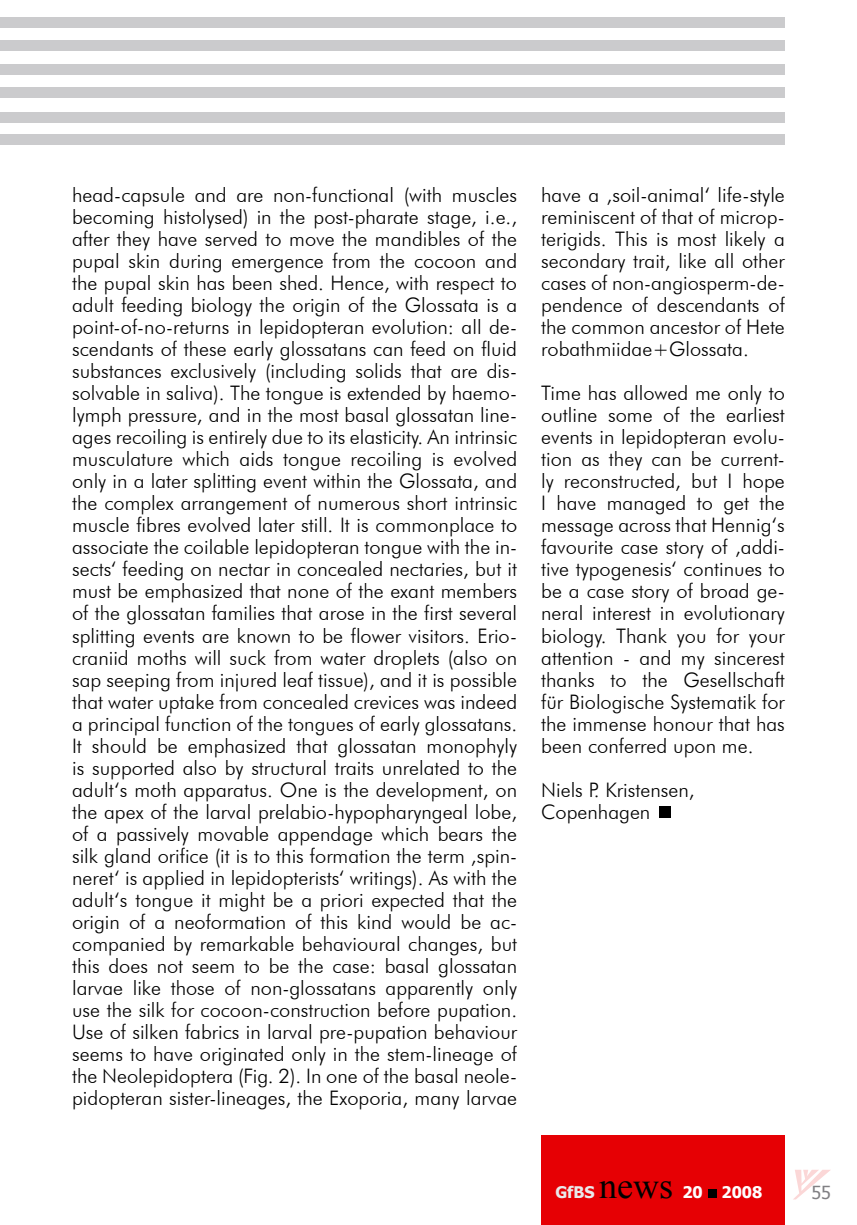
<style>
.page{position:relative;width:857px;height:1225px;background:#fff}
.page>*{position:absolute;margin:0;border:0;box-sizing:border-box;transform-origin:0 0}
.t1{font:36px "Times New Roman";color:#000}
.t2{font:300 20px/22px "Futura BT";color:#000;text-align:justify}
.t3{font:18px "Tahoma";color:#818084}
.t4{font:700 16px "Tahoma";color:#fefefe}
.t5{font:700 16px "Tahoma";color:#e9eaeb}
.s1{color:#fff}
</style>
<div class="page">
<div style="left:540px;top:1136px;width:244px;height:89px;background:#e60004"></div>
<div style="left:0;top:40px;width:784px;height:10px;background:#cbcbcd"></div>
<div style="left:0;top:87px;width:784px;height:11px;background:#cbcbcd"></div>
<div style="left:0;top:112px;width:784px;height:11px;background:#cbcbcd"></div>
<div style="left:0;top:134px;width:784px;height:11px;background:#cbcbcd"></div>
<div style="left:0;top:64px;width:784px;height:11px;background:#cbcbcd"></div>
<div style="left:0;top:17px;width:784px;height:11px;background:#cbcbcd"></div>
<div style="left:707px;top:1189px;width:9px;height:8px;background:#000"></div>
<svg style="left:794px;top:1170px;width:36px;height:29px"></svg>
<div style="left:659px;top:806px;width:11px;height:12px;background:#000"></div>
<p class="t2" style="left:72px;top:184px;width:446px">head-capsule and are non-functional (with muscles becoming histolysed) in the post-pharate stage, i.e., after they have served to move the mandibles of the pupal skin during emergence from the cocoon and the pupal skin has been shed. Hence, with respect to adult feeding biology the origin of the Glossata is a point-of-no-returns in lepidopteran evolution: all de&shy;scendants of these early glossatans can feed on fluid substances exclusively (including solids that are dis&shy;solvable in saliva). The tongue is extended by haemo&shy;lymph pressure, and in the most basal glossatan line&shy;ages recoiling is entirely due to its elasticity. An intrinsic musculature which aids tongue recoiling is evolved only in a later splitting event within the Glossata, and the complex arrangement of numerous short intrinsic muscle fibres evolved later still. It is commonplace to associate the coilable lepidopteran tongue with the in&shy;sects‘ feeding on nectar in concealed nectaries, but it must be emphasized that none of the exant members of the glossatan families that arose in the first several splitting events are known to be flower visitors. Erio&shy;craniid moths will suck from water droplets (also on sap seeping from injured leaf tissue), and it is possible that water uptake from concealed crevices was indeed a principal function of the tongues of early glossatans.<br>It should be emphasized that glossatan monophyly is supported also by structural traits unrelated to the adult‘s moth apparatus. One is the development, on the apex of the larval prelabio-hypopharyngeal lobe, of a passively movable appendage which bears the silk gland orifice (it is to this formation the term ‚spin&shy;neret‘ is applied in lepidopterists‘ writings). As with the adult‘s tongue it might be a priori expected that the origin of a neoformation of this kind would be ac&shy;companied by remarkable behavioural changes, but this does not seem to be the case: basal glossatan larvae like those of non-glossatans apparently only use the silk for cocoon-construction before pupation.<br>Use of silken fabrics in larval pre-pupation behaviour seems to have originated only in the stem-lineage of the Neolepidoptera (Fig. 2). In one of the basal neole&shy;pidopteran sister-lineages, the Exoporia, many larvae</p>
<p class="t2" style="left:541px;top:184px;width:245px">have a ‚soil-animal‘ life-style reminiscent of that of microp&shy;terigids. This is most likely a secondary trait, like all other cases of non-angiosperm-de&shy;pendence of descendants of the common ancestor of Hete robathmiidae+Glossata.</p>
<p class="t2" style="left:541px;top:382px;width:245px">Time has allowed me only to outline some of the earliest events in lepidopteran evolu&shy;tion as they can be current&shy;ly reconstructed, but I hope I have managed to get the message across that Hennig‘s favourite case story of ‚addi&shy;tive typogenesis‘ continues to be a case story of broad ge&shy;neral interest in evolutionary biology. Thank you for your attention - and my sincerest thanks to the Gesellschaft für Biologische Systematik for the immense honour that has been conferred upon me.</p>
<p class="t2" style="left:541px;top:778px;width:155px">Niels P. Kristensen,<br>Copenhagen</p>
<p class="t5" style="left:555px;top:1180px;width:41px">GfBS</p>
<h1 class="t1" style="left:599px;top:1161px;width:75px">news</h1>
<p class="t4" style="left:682px;top:1180px;width:81px">20 200<span class="s1">8</span></p>
<p class="t3" style="left:811px;top:1180px;width:21px">55</p>
</div>
